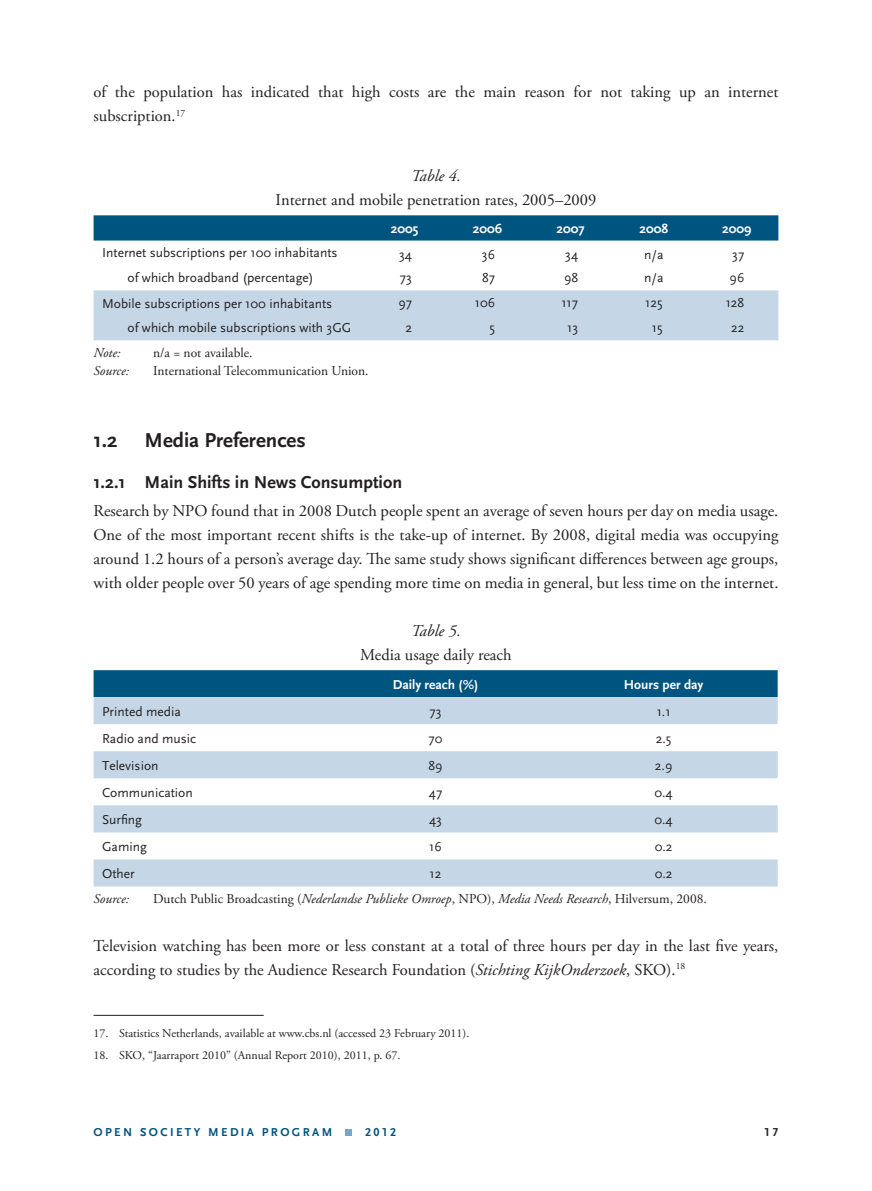
<style>
.page{position:relative;width:872px;height:1191px;background:#fff}
.page>*{position:absolute;margin:0;border:0;box-sizing:border-box;transform-origin:0 0}
.t1{font:700 21px "Scala Sans";color:#231f20}
.t2{font:700 18px "Scala Sans";color:#231f20}
.t3{font:16.5px/24px "Adobe Garamond Pro";color:#231f20}
.t4{font:italic 16.5px "Adobe Garamond Pro";color:#231f20}
.t5{font:13.5px "Scala Sans";color:#231f20}
.t6{font:13.5px "Adobe Garamond Pro";color:#231f20}
.t7{font:700 13.5px "Scala Sans";color:#fff}
.t8{font:italic 13.5px "Adobe Garamond Pro";color:#231f20}
.t9{font:12px "Adobe Garamond Pro";color:#231f20}
.t10{font:700 12px "Scala Sans LF";letter-spacing:.2em;color:#005480}
.t11{font:700 12px "Scala Sans LF";color:#231f20}
.s1{font-style:italic}
</style>
<div class="page">
<div style="left:345px;top:1129px;width:7px;height:7px;background:#7aa5c4"></div>
<div style="left:94px;top:215px;width:684px;height:25px;background:#005480"></div>
<div style="left:94px;top:290px;width:684px;height:50px;background:#c5d6e6"></div>
<div style="left:94px;top:670px;width:683px;height:27px;background:#005480"></div>
<svg style="left:94px;top:697px;width:683px;height:189px;fill:#c5d6e6"></svg>
<hr style="left:94px;top:1015px;width:170px;height:1px;background:#231f20">
<p class="t3" style="left:94px;top:81px;width:686px">of the population has indicated that high costs are the main reason for not taking up an internet subscription.<sup>17</sup></p>
<p class="t4" style="left:411px;top:169px;width:51px">Table 4.</p>
<p class="t3" style="left:276px;top:189px;width:322px">Internet and mobile penetration rates, 2005–2009</p>
<p class="t7" style="left:391px;top:223px;width:29px">2005</p>
<p class="t7" style="left:473px;top:223px;width:31px">2006</p>
<p class="t7" style="left:556px;top:223px;width:30px">2007</p>
<p class="t7" style="left:639px;top:223px;width:30px">2008</p>
<p class="t7" style="left:722px;top:223px;width:31px">2009</p>
<p class="t5" style="left:102px;top:245px;width:237px">Internet subscriptions per 100 inhabitants</p>
<p class="t5" style="left:399px;top:248px;width:14px">34</p>
<p class="t5" style="left:482px;top:248px;width:15px">36</p>
<p class="t5" style="left:565px;top:248px;width:14px">34</p>
<p class="t5" style="left:644px;top:248px;width:21px">n/a</p>
<p class="t5" style="left:732px;top:248px;width:14px">37</p>
<p class="t5" style="left:128px;top:271px;width:188px">of which broadband (percentage)</p>
<p class="t5" style="left:400px;top:271px;width:14px">73</p>
<p class="t5" style="left:482px;top:271px;width:15px">87</p>
<p class="t5" style="left:564px;top:271px;width:16px">98</p>
<p class="t5" style="left:644px;top:271px;width:21px">n/a</p>
<p class="t5" style="left:729px;top:271px;width:16px">96</p>
<p class="t5" style="left:102px;top:297px;width:232px">Mobile subscriptions per 100 inhabitants</p>
<p class="t5" style="left:398px;top:296px;width:15px">97</p>
<p class="t5" style="left:475px;top:296px;width:22px">106</p>
<p class="t5" style="left:561px;top:296px;width:18px">117</p>
<p class="t5" style="left:645px;top:296px;width:19px">125</p>
<p class="t5" style="left:725px;top:296px;width:20px">128</p>
<p class="t5" style="left:128px;top:320px;width:225px">of which mobile subscriptions with 3GG</p>
<p class="t5" style="left:405px;top:320px;width:8px">2</p>
<p class="t5" style="left:489px;top:320px;width:7px">5</p>
<p class="t5" style="left:567px;top:320px;width:13px">13</p>
<p class="t5" style="left:652px;top:320px;width:12px">15</p>
<p class="t5" style="left:731px;top:320px;width:15px">22</p>
<p class="t8" style="left:94px;top:347px;width:28px">Note:</p>
<p class="t6" style="left:153px;top:347px;width:101px">n/a = not available.</p>
<p class="t8" style="left:94px;top:365px;width:37px">Source:</p>
<p class="t6" style="left:153px;top:365px;width:217px">International Telecommunication Union.</p>
<p class="t1" style="left:94px;top:431px;width:25px">1 .2</p>
<p class="t1" style="left:145px;top:431px;width:163px">Media Preferences</p>
<p class="t2" style="left:94px;top:475px;width:310px">1.2.1 Main Shifts in News Consumption</p>
<p class="t3" style="left:94px;top:500px;width:686px;text-align:justify">Research by NPO found that in 2008 Dutch people spent an average of seven hours per day on media usage.<br>One of the most important recent shifts is the take-up of internet. By 2008, digital media was occupying around 1.2 hours of a person’s average day. The same study shows significant differences between age groups, with older people over 50 years of age spending more time on media in general, but less time on the internet.</p>
<p class="t4" style="left:411px;top:624px;width:51px">Table 5.</p>
<p class="t3" style="left:360px;top:644px;width:153px">Media usage daily reach</p>
<p class="t7" style="left:393px;top:679px;width:87px">Daily reach (%)</p>
<p class="t7" style="left:624px;top:679px;width:81px">Hours per day</p>
<p class="t5" style="left:102px;top:704px;width:80px">Printed media</p>
<p class="t5" style="left:429px;top:704px;width:14px">73</p>
<p class="t5" style="left:656px;top:704px;width:15px">1.1</p>
<p class="t5" style="left:102px;top:731px;width:96px">Radio and music</p>
<p class="t5" style="left:428px;top:731px;width:15px">70</p>
<p class="t5" style="left:656px;top:731px;width:17px">2.5</p>
<p class="t5" style="left:102px;top:758px;width:58px">Television</p>
<p class="t5" style="left:428px;top:758px;width:16px">89</p>
<p class="t5" style="left:655px;top:758px;width:19px">2.9</p>
<p class="t5" style="left:102px;top:785px;width:92px">Communication</p>
<p class="t5" style="left:429px;top:785px;width:15px">47</p>
<p class="t5" style="left:654px;top:785px;width:20px">0.4</p>
<p class="t5" style="left:102px;top:812px;width:41px">Surfing</p>
<p class="t5" style="left:429px;top:812px;width:14px">43</p>
<p class="t5" style="left:654px;top:812px;width:20px">0.4</p>
<p class="t5" style="left:102px;top:839px;width:46px">Gaming</p>
<p class="t5" style="left:429px;top:839px;width:14px">16</p>
<p class="t5" style="left:655px;top:839px;width:19px">0.2</p>
<p class="t5" style="left:102px;top:866px;width:34px">Other</p>
<p class="t5" style="left:429px;top:866px;width:13px">12</p>
<p class="t5" style="left:655px;top:866px;width:19px">0.2</p>
<p class="t8" style="left:94px;top:893px;width:37px">Source:</p>
<p class="t6" style="left:153px;top:893px;width:555px">Dutch Public Broadcasting (<span class="s1">Nederlandse Publieke Omroep</span>, NPO), <span class="s1">Media Needs Research</span>, Hilversum, 2008.</p>
<p class="t3" style="left:94px;top:935px;width:686px">Television watching has been more or less constant at a total of three hours per day in the last five years, according to studies by the Audience Research Foundation (<span class="s1">Stichting KijkOnderzoek</span>, SKO).<sup>18</sup></p>
<p class="t9" style="left:94px;top:1028px;width:377px">17. Statistics Netherlands, available at www.cbs.nl (accessed 23 February 2011).</p>
<p class="t9" style="left:94px;top:1050px;width:308px">18. SKO, “Jaarraport 2010” (Annual Report 2010), 2011, p. 67.</p>
<p class="t10" style="left:94px;top:1127px;width:240px">OPEN SOCIETY MEDIA PROGRAM</p>
<p class="t10" style="left:365px;top:1127px;width:33px">2012</p>
<p class="t11" style="left:764px;top:1127px;width:16px">17</p>
</div>
